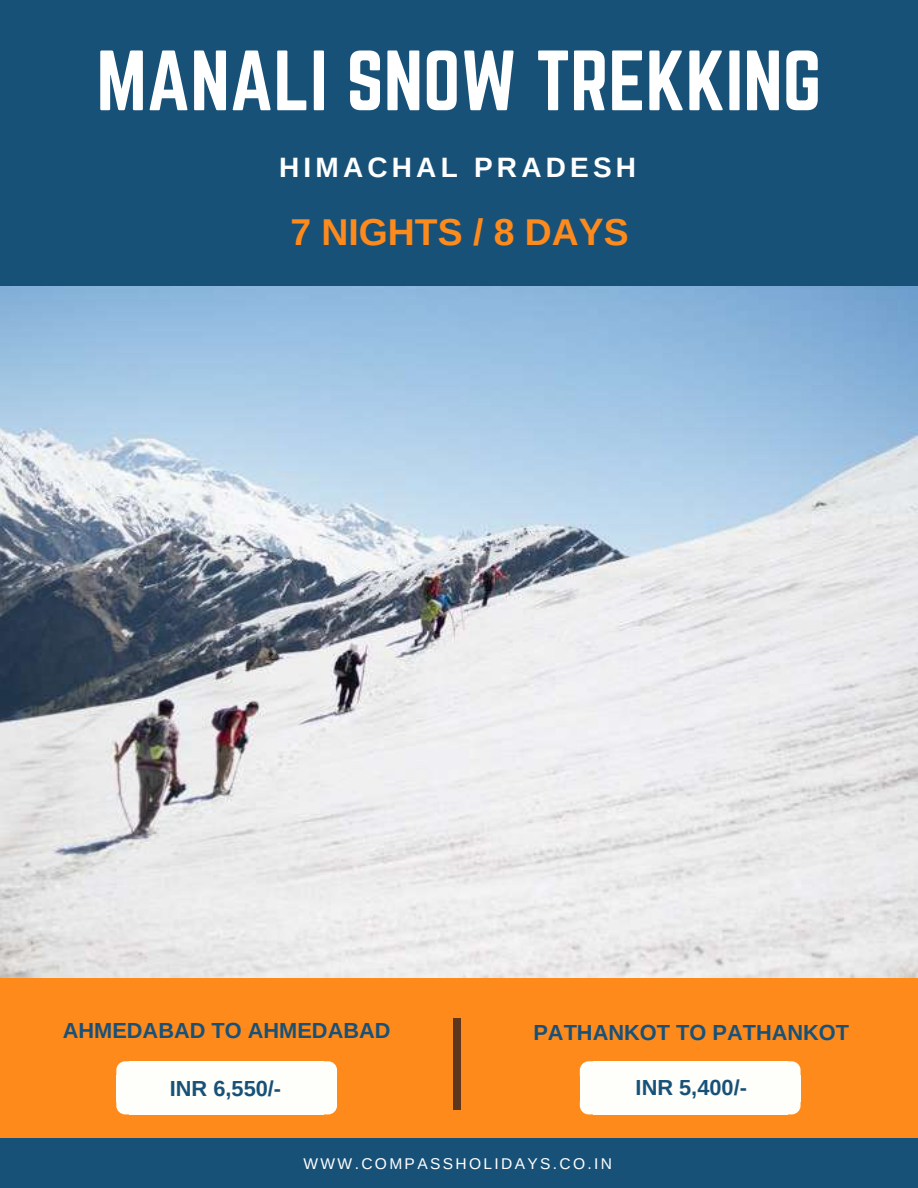
<style>
.page{position:relative;width:918px;height:1188px;background:#ff8a1c}
.page>*{position:absolute;margin:0;border:0;box-sizing:border-box;transform-origin:0 0}
.t1{font:74.7px "Norwester";color:#fff}
.t2{font:700 37.35px "Arimo";color:#ff8a1c}
.t3{font:700 28.05px "Arimo";letter-spacing:.15em;color:#fff}
.t4{font:700 21.75px "Arimo";color:#185178}
.t5{font:15.6px "Arimo";letter-spacing:.15em;color:#fff}
</style>
<div class="page">
<img style="left:0;top:286px;width:918px;height:692px">
<div style="left:0;top:0;width:918px;height:286px;background:#185178"></div>
<div style="left:453px;top:1018px;width:8px;height:91px;background:#5e361d"></div>
<div style="left:0;top:1138px;width:918px;height:50px;background:#185178"></div>
<svg style="left:324px;top:1061px;width:13px;height:14px"></svg>
<div style="left:323px;top:1075px;width:14px;height:27px;background:#fefefa"></div>
<div style="left:130px;top:1075px;width:194px;height:27px;background:#fefefa"></div>
<div style="left:130px;top:1061px;width:194px;height:15px;background:#fefefa"></div>
<svg style="left:116px;top:1061px;width:14px;height:14px"></svg>
<div style="left:116px;top:1075px;width:14px;height:27px;background:#fefefa"></div>
<div style="left:130px;top:1102px;width:194px;height:12px;background:#fefefa"></div>
<svg style="left:116px;top:1102px;width:14px;height:12px"></svg>
<svg style="left:324px;top:1102px;width:13px;height:12px"></svg>
<svg style="left:787px;top:1061px;width:14px;height:14px"></svg>
<div style="left:787px;top:1075px;width:14px;height:27px;background:#fefefa"></div>
<div style="left:593px;top:1075px;width:194px;height:27px;background:#fefefa"></div>
<div style="left:593px;top:1061px;width:194px;height:15px;background:#fefefa"></div>
<svg style="left:580px;top:1061px;width:13px;height:14px"></svg>
<div style="left:580px;top:1075px;width:14px;height:27px;background:#fefefa"></div>
<div style="left:593px;top:1102px;width:194px;height:12px;background:#fefefa"></div>
<svg style="left:580px;top:1102px;width:13px;height:12px"></svg>
<svg style="left:787px;top:1102px;width:14px;height:12px"></svg>
<h1 class="t1" style="left:97px;top:45px;width:726px">MANALI SNOW TREKKING</h1>
<p class="t3" style="left:279px;top:151px;width:359px">HIMACHAL PRADESH</p>
<h2 class="t2" style="left:290px;top:211px;width:340px">7 NIGHTS / 8 DAYS</h2>
<p class="t4" style="left:63px;top:1019px;width:329px">AHMEDABAD TO AHMEDABAD</p>
<p class="t4" style="left:533px;top:1020px;width:317px">PATHANKOT TO PATHANKOT</p>
<p class="t4" style="left:170px;top:1076px;width:113px">INR 6,550/-</p>
<p class="t4" style="left:636px;top:1075px;width:113px">INR 5,400/-</p>
<p class="t5" style="left:304px;top:1155px;width:310px">WWW.COMPASSHOLIDAYS.CO.IN</p>
</div>
